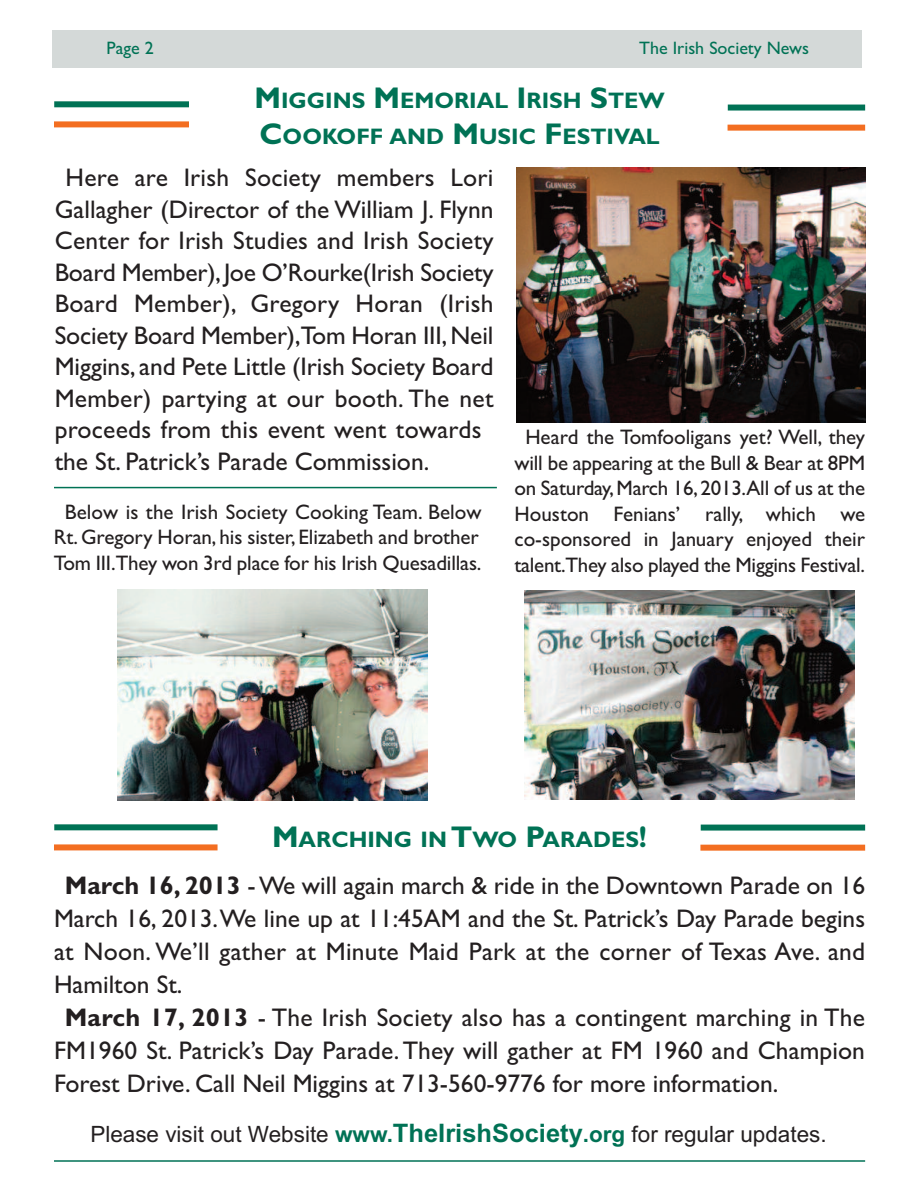
<style>
.page{position:relative;width:918px;height:1188px;background:#fff}
.page>*{position:absolute;margin:0;border:0;box-sizing:border-box;transform-origin:0 0}
.t1{font:25.5px/31.5px "Gill Sans";color:#231f20}
.t2{font:700 22.5px/36px "Gill Sans";color:#007255}
.t3{font:22.5px "Arial";color:#231f20}
.t4{font:21px/25.5px "Gill Sans";letter-spacing:-.01em;color:#231f20;text-align:center}
.t5{font:18px "Gill Sans";color:#007255}
.s1{font-size:30px}
.s2{font-weight:700}
.s3{font-weight:700;color:#007255}
.s4{font-weight:700;font-size:25.5px;color:#007255}
</style>
<div class="page">
<div style="left:53px;top:30px;width:809px;height:38px;background:#d4d9d8"></div>
<hr style="left:54px;top:1160px;width:811px;height:2px;background:#007255">
<div style="left:728px;top:125px;width:137px;height:6px;background:#f36e21"></div>
<div style="left:728px;top:105px;width:137px;height:6px;background:#007255"></div>
<div style="left:54px;top:121px;width:135px;height:6px;background:#f36e21"></div>
<div style="left:54px;top:101px;width:135px;height:6px;background:#007255"></div>
<img style="left:118px;top:589px;width:309px;height:212px">
<div style="left:700px;top:845px;width:165px;height:6px;background:#f36e21"></div>
<div style="left:701px;top:825px;width:164px;height:6px;background:#007255"></div>
<div style="left:54px;top:844px;width:164px;height:6px;background:#f36e21"></div>
<div style="left:54px;top:824px;width:164px;height:6px;background:#007255"></div>
<hr style="left:54px;top:487px;width:443px;height:1px;background:#007255">
<img style="left:524px;top:591px;width:331px;height:209px">
<img style="left:516px;top:167px;width:349px;height:255px">
<p class="t5" style="left:106px;top:37px;width:49px">Page 2</p>
<p class="t5" style="left:639px;top:37px;width:171px">The Irish Society News</p>
<p class="t2" style="left:255px;top:83px;width:412px"><span class="s1">M</span>IGGINS <span class="s1">M</span>EMORIAL <span class="s1">I</span>RISH <span class="s1">S</span>TEW<br><span class="s1">C</span>OOKOFF AND <span class="s1">M</span>USIC <span class="s1">F</span>ESTIVAL</p>
<p class="t1" style="left:55px;top:162px;width:440px;text-indent:11px">Here are Irish Society members Lori Gallagher (Director of the William J. Flynn Center for Irish Studies and Irish Society Board Member), Joe O’Rourke(Irish Society Board Member), Gregory Horan (Irish Society Board Member),Tom Horan III,Neil Miggins, and Pete Little (Irish Society Board Member) partying at our booth. The net proceeds from this event went towards the St. Patrick’s Parade Commission.</p>
<p class="t4" style="left:515px;top:424px;width:352px">Heard the Tomfooligans yet? Well, they will be appearing at the Bull &amp; Bear at 8PM on Saturday,March 16,2013.All of us at the Houston Fenians’ rally, which we co-sponsored in January enjoyed their talent.They also played the Miggins Festival.</p>
<p class="t4" style="left:54px;top:499px;width:429px">Below is the Irish Society Cooking Team. Below<br>Rt.Gregory Horan, his sister, Elizabeth and brother<br>Tom III.They won 3rd place for his Irish Quesadillas.</p>
<p class="t2" style="left:272px;top:821px;width:376px"><span class="s1">M</span>ARCHING IN <span class="s1">T</span>WO <span class="s1">P</span>ARADES<span class="s1">!</span></p>
<p class="t1" style="left:65px;top:870px;width:802px"><span class="s2">March 16, 2013</span> -We will again march &amp; ride in the Downtown Parade on 16</p>
<p class="t1" style="left:54px;top:903px;width:813px">March 16, 2013.We line up at 11:45AM and the St. Patrick’s Day Parade begins</p>
<p class="t1" style="left:54px;top:936px;width:813px">at Noon. We’ll gather at Minute Maid Park at the corner of Texas Ave. and</p>
<p class="t1" style="left:54px;top:969px;width:130px">Hamilton St.</p>
<p class="t1" style="left:65px;top:1002px;width:802px"><span class="s2">March 17, 2013</span> - The Irish Society also has a contingent marching in The</p>
<p class="t1" style="left:54px;top:1035px;width:812px">FM1960 St. Patrick’s Day Parade.They will gather at FM 1960 and Champion</p>
<p class="t1" style="left:54px;top:1068px;width:726px">Forest Drive. Call Neil Miggins at 713-560-9776 for more information.</p>
<p class="t3" style="left:90px;top:1121px;width:738px">Please visit out Website <span class="s3">www.</span><span class="s4">TheIrishSociety</span><span class="s3">.org</span> for regular updates.</p>
</div>
